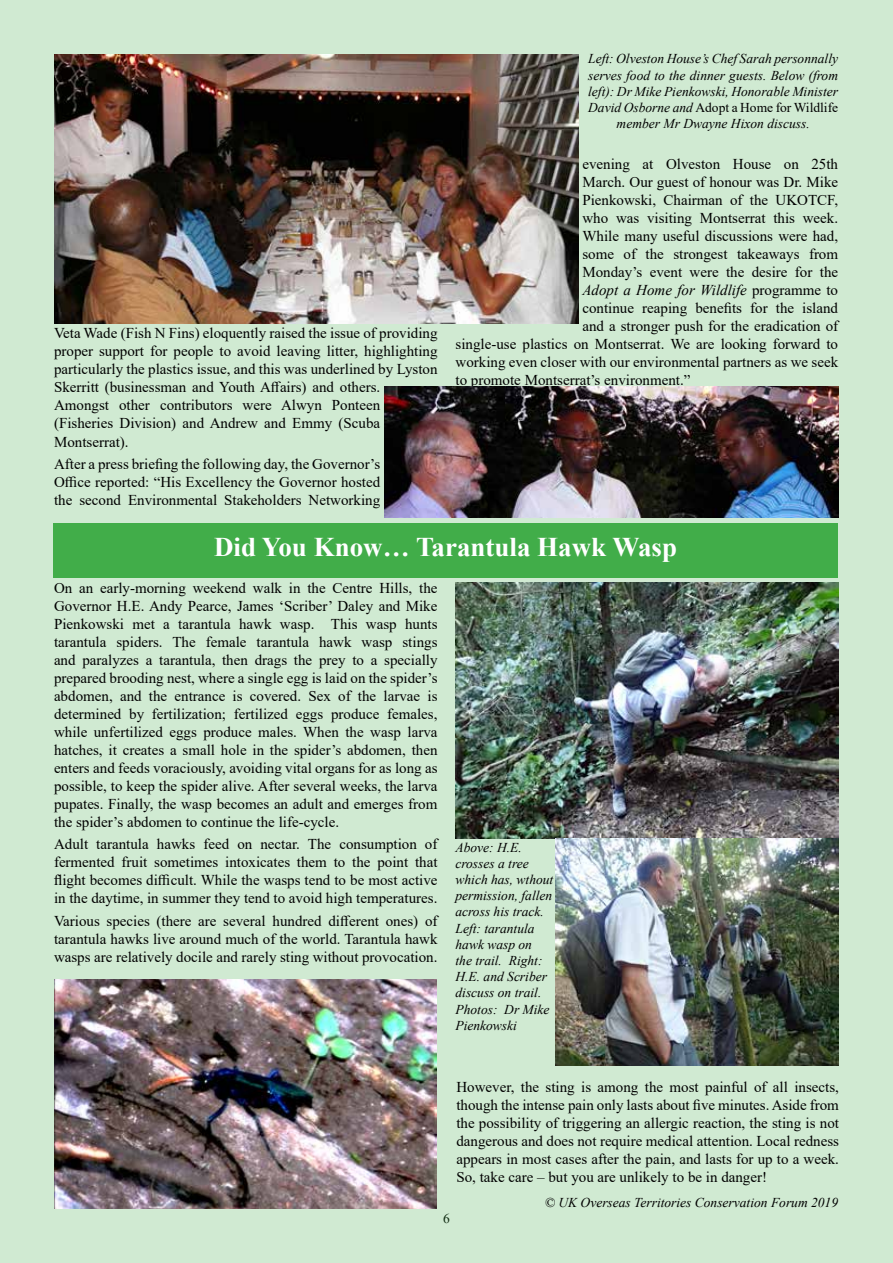
<style>
.page{position:relative;width:893px;height:1263px;background:#d0ead2}
.page>*{position:absolute;margin:0;border:0;box-sizing:border-box;transform-origin:0 0}
.t1{font:700 27px "Times New Roman";color:#fff}
.t2{font:15px/18px "Times New Roman";color:#000;text-align:justify}
.t3{font:italic 15px "Times New Roman";color:#000}
.t4{font:italic 13.5px/16.2px "Times New Roman";color:#000}
.t5{font:13.5px "Times New Roman";color:#000}
.s1{font-style:normal}
</style>
<div class="page">
<div style="left:53px;top:523px;width:785px;height:54px;background:#41ad49"></div>
<img style="left:54px;top:979px;width:383px;height:230px">
<img style="left:455px;top:583px;width:383px;height:255px">
<img style="left:54px;top:54px;width:524px;height:270px">
<img style="left:385px;top:387px;width:453px;height:130px">
<img style="left:555px;top:838px;width:283px;height:227px">
<p class="t2" style="left:54px;top:326px;width:385px;text-align:left">Veta Wade (Fish N Fins) eloquently raised the issue of providing proper support for people to avoid leaving litter, highlighting particularly the plastics issue, and this was underlined by Lyston Skerritt (businessman and Youth Affairs) and others.<br>Amongst other contributors were Alwyn Ponteen (Fisheries Division) and Andrew and Emmy (Scuba Montserrat).</p>
<p class="t2" style="left:54px;top:454px;width:328px">After a press briefing the following day, the Governor’s Office reported: “His Excellency the Governor hosted the second Environmental Stakeholders Networking</p>
<p class="t4" style="left:588px;top:50px;width:251px;text-align:center">Left: Olveston House’s Chef Sarah personnally serves food to the dinner guests. Below (from left): Dr Mike Pienkowski, Honorable Minister David Osborne and <span class="s1">Adopt a Home for Wildlife </span>member Mr Dwayne Hixon discuss.</p>
<p class="t2" style="left:582px;top:157px;width:257px">evening at Olveston House on 25th</p>
<p class="t2" style="left:582px;top:175px;width:257px">March. Our guest of honour was Dr. Mike</p>
<p class="t2" style="left:582px;top:193px;width:257px">Pienkowski, Chairman of the UKOTCF,</p>
<p class="t2" style="left:582px;top:211px;width:257px">who was visiting Montserrat this week.</p>
<p class="t2" style="left:582px;top:229px;width:257px">While many useful discussions were had,</p>
<p class="t2" style="left:582px;top:247px;width:257px">some of the strongest takeaways from</p>
<p class="t2" style="left:582px;top:265px;width:257px">Monday’s event were the desire for the</p>
<p class="t3" style="left:582px;top:285px;width:257px">Adopt a Home for Wildlife <span class="s1">programme to</span></p>
<p class="t2" style="left:582px;top:299px;width:257px">continue reaping benefits for the island</p>
<p class="t2" style="left:582px;top:319px;width:257px">and a stronger push for the eradication of</p>
<p class="t2" style="left:455px;top:337px;width:384px">single-use plastics on Montserrat. We are looking forward to</p>
<p class="t2" style="left:455px;top:355px;width:384px">working even closer with our environmental partners as we seek</p>
<p class="t2" style="left:455px;top:373px;width:236px">to promote Montserrat’s environment.”</p>
<h1 class="t1" style="left:214px;top:528px;width:464px">Did You Know… Tarantula Hawk Wasp</h1>
<p class="t2" style="left:54px;top:580px;width:385px">On an early-morning weekend walk in the Centre Hills, the Governor H.E. Andy Pearce, James ‘Scriber’ Daley and Mike Pienkowski met a tarantula hawk wasp. This wasp hunts tarantula spiders. The female tarantula hawk wasp stings and paralyzes a tarantula, then drags the prey to a specially prepared brooding nest, where a single egg is laid on the spider’s abdomen, and the entrance is covered. Sex of the larvae is determined by fertilization; fertilized eggs produce females, while unfertilized eggs produce males. When the wasp larva hatches, it creates a small hole in the spider’s abdomen, then enters and feeds voraciously, avoiding vital organs for as long as possible, to keep the spider alive. After several weeks, the larva pupates. Finally, the wasp becomes an adult and emerges from the spider’s abdomen to continue the life-cycle.</p>
<p class="t2" style="left:54px;top:837px;width:385px">Adult tarantula hawks feed on nectar. The consumption of fermented fruit sometimes intoxicates them to the point that flight becomes difficult. While the wasps tend to be most active in the daytime, in summer they tend to avoid high temperatures.</p>
<p class="t2" style="left:54px;top:911px;width:385px">Various species (there are several hundred different ones) of tarantula hawks live around much of the world. Tarantula hawk wasps are relatively docile and rarely sting without provocation.</p>
<p class="t4" style="left:455px;top:839px;width:99px">Above: H.E. crosses a tree which has, wthout permission, fallen across his track.<br>Left: tarantula hawk wasp on<br>the trail. Right:<br>H.E. and Scriber discuss on trail.<br>Photos: Dr Mike<br>Pienkowski</p>
<p class="t2" style="left:456px;top:1079px;width:384px">However, the sting is among the most painful of all insects, though the intense pain only lasts about five minutes. Aside from the possibility of triggering an allergic reaction, the sting is not dangerous and does not require medical attention. Local redness appears in most cases after the pain, and lasts for up to a week.<br>So, take care – but you are unlikely to be in danger!</p>
<p class="t5" style="left:443px;top:1213px;width:8px">6</p>
<p class="t4" style="left:545px;top:1195px;width:295px">© UK Overseas Territories Conservation Forum 2019</p>
</div>
